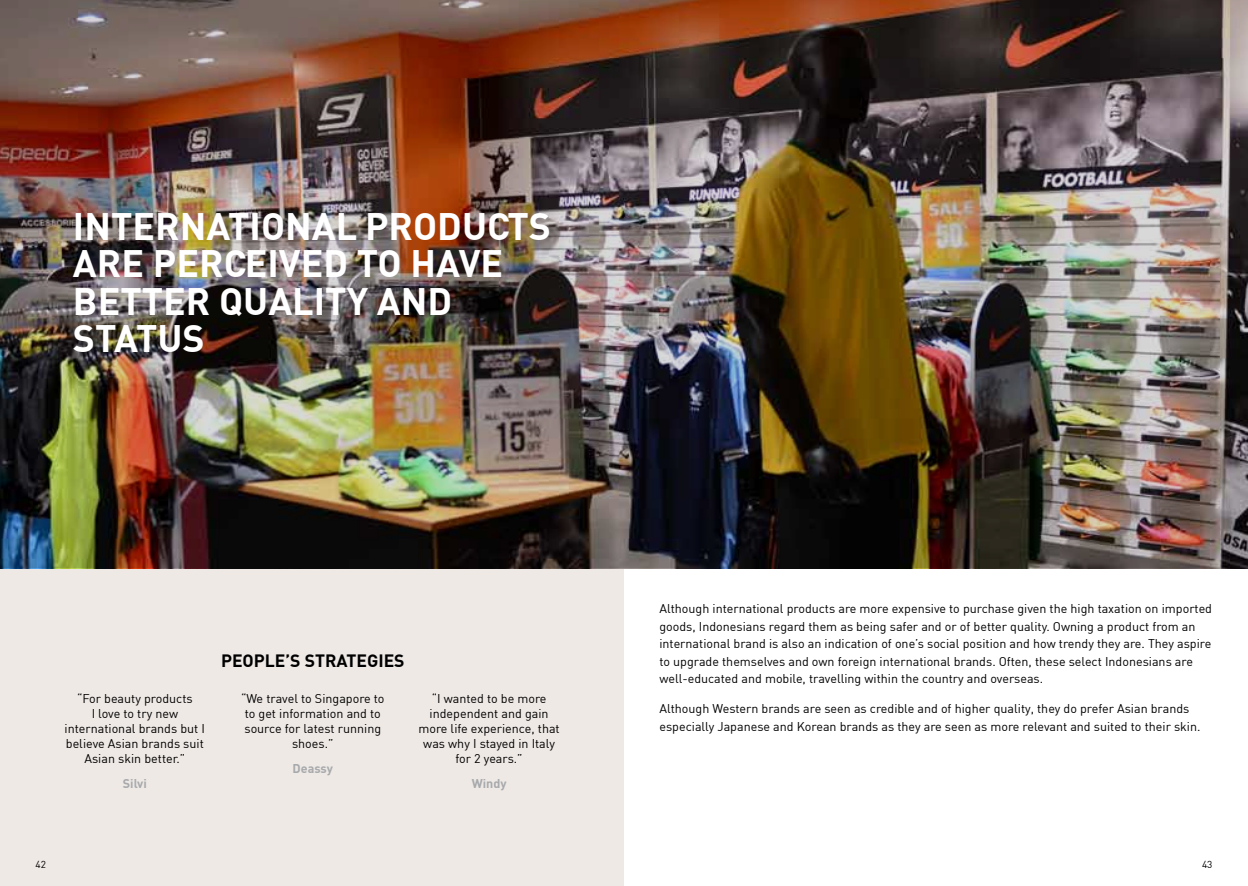
<style>
.page{position:relative;width:1248px;height:886px;background:#fff}
.page>*{position:absolute;margin:0;border:0;box-sizing:border-box;transform-origin:0 0}
.t1{font:700 37.5px/37.5px "DIN";color:#fff}
.t2{font:700 17.5px "DIN";color:#000}
.t3{font:12.5px/15px "DIN";color:#000;text-align:center}
.t4{font:700 12.5px "DIN";color:#a7a9ac}
.t5{font:10px "DIN";color:#000}
</style>
<div class="page">
<div style="left:0;top:568px;width:624px;height:318px;background:#eee9e5"></div>
<img style="left:0;top:0;width:1247px;height:568px">
<h1 class="t1" style="left:73px;top:206px;width:479px">INTERNATIONAL PRODUCTS<br>ARE PERCEIVED TO HAVE<br>BETTER QUALITY AND<br>STATUS</h1>
<p class="t3" style="left:65px;top:691px;width:142px">“For beauty products<br>I love to try new international brands but I believe Asian brands suit<br>Asian skin better.”</p>
<p class="t4" style="left:123px;top:775px;width:25px">Silvi</p>
<h2 class="t2" style="left:221px;top:649px;width:185px">PEOPLE’S STRATEGIES</h2>
<p class="t3" style="left:241px;top:691px;width:145px">“We travel to Singapore to to get information and to source for latest running shoes.”</p>
<p class="t4" style="left:292px;top:760px;width:42px">Deassy</p>
<p class="t3" style="left:418px;top:691px;width:143px">“I wanted to be more independent and gain more life experience, that was why I stayed in Italy for 2 years.”</p>
<p class="t4" style="left:471px;top:775px;width:36px">Windy</p>
<p class="t3" style="left:659px;top:600px;width:554px;line-height:17.5px;text-align:left">Although international products are more expensive to purchase given the high taxation on imported goods, Indonesians regard them as being safer and or of better quality. Owning a product from an international brand is also an indication of one’s social position and how trendy they are. They aspire to upgrade themselves and own foreign international brands. Often, these select Indonesians are well-educated and mobile, travelling within the country and overseas.</p>
<p class="t3" style="left:659px;top:700px;width:542px;line-height:17.5px;text-align:left">Although Western brands are seen as credible and of higher quality, they do prefer Asian brands especially Japanese and Korean brands as they are seen as more relevant and suited to their skin.</p>
<p class="t5" style="left:35px;top:858px;width:12px">42</p>
<p class="t5" style="left:1201px;top:858px;width:12px">43</p>
</div>
